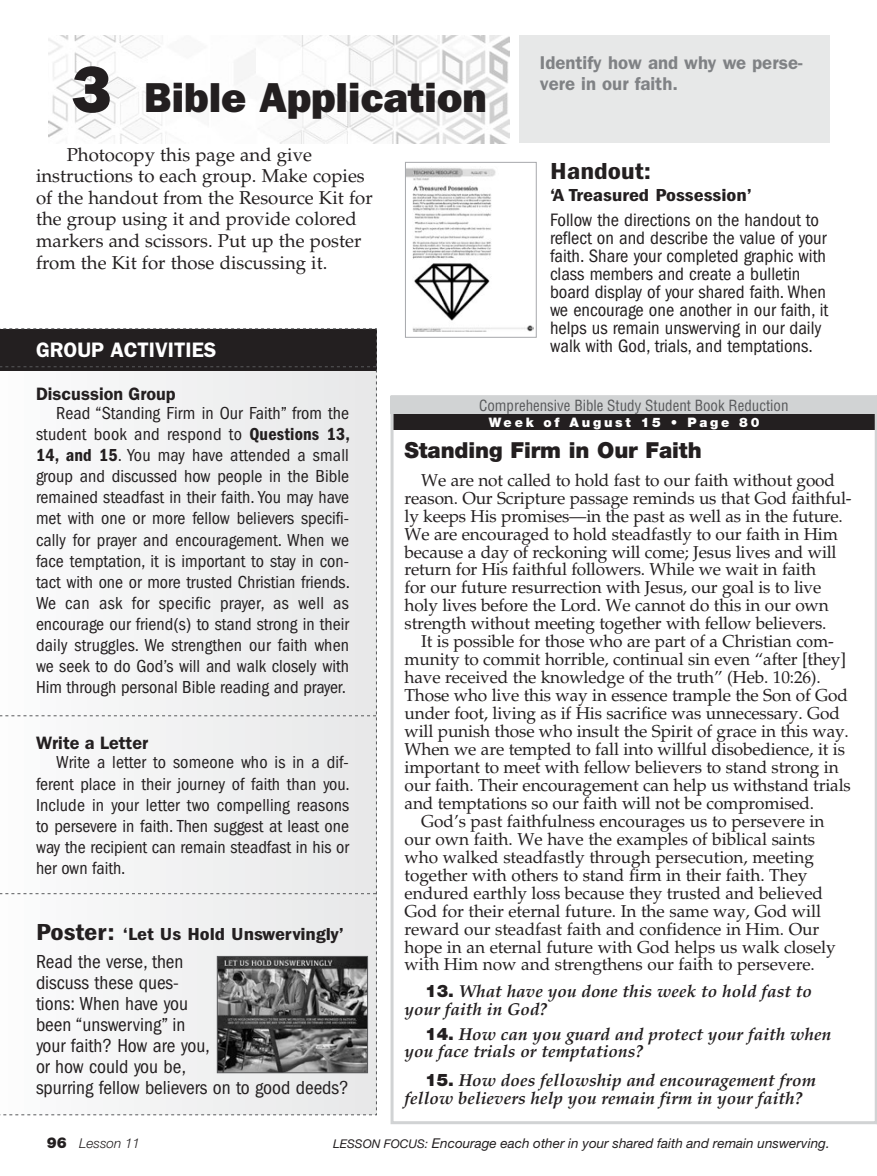
<style>
.page{position:relative;width:877px;height:1176px;background:#fff}
.page>*{position:absolute;margin:0;border:0;box-sizing:border-box;transform-origin:0 0}
.t1{font:42px "ITC Franklin Gothic Std Hvy";color:#231f20}
.t2{font:24px "ITC Franklin Gothic Std Dm Cd";color:#231f20;scale:1.2 1}
.t3{font:900 22.05px "Helvetica Neue LT Std";letter-spacing:-.005em;color:#231f20}
.t4{font:600 21px "ITC Franklin Gothic Std";color:#fff}
.t5{font:condensed 19.5px/21px "ITC Franklin Gothic Std";color:#231f20}
.t6{font:condensed 18.6px/18px "ITC Franklin Gothic Std";color:#231f20}
.t7{font:18.6px/21.6px "Palatino LT Std";color:#231f20}
.t8{font:600 18.6px/21px "ITC Franklin Gothic Std";color:#808285}
.t9{font:condensed 18px/21px "ITC Franklin Gothic Std";color:#231f20;text-align:justify}
.t10{font:18px "ITC Franklin Gothic Std Dm Cd";color:#231f20;scale:1.2 1}
.t11{font:600 18px "ITC Franklin Gothic Std";color:#231f20}
.t12{font:17.25px/18px "Palatino LT Std";letter-spacing:-.01em;color:#231f20}
.t13{font:italic 700 17.25px/18px "Palatino LT Std";color:#231f20}
.t14{font:condensed 15px "Helvetica LT Std";color:#58595b}
.t15{font:italic 13.5px "Helvetica Neue LT Std";color:#231f20}
.t16{font:italic 300 13.5px "Helvetica Neue LT Std";color:#231f20}
.t17{font:900 13.05px "Helvetica Neue LT Std";letter-spacing:.21em;color:#fff}
.s1{font-size:66px}
.s2{font-family:"ITC Franklin Gothic Std Dm Cd";font-stretch:normal}
.s3{font-family:"Helvetica Neue LT Std";font-weight:900;font-style:normal}
.s4{font-size:24px}
.s5{font-weight:900;font-style:normal;font-size:15px}
.s6{font-size:12px}
</style>
<div class="page">
<img style="left:49px;top:36px;width:461px;height:107px">
<div style="left:519px;top:36px;width:311px;height:107px;background:#e7e8e8"></div>
<div style="left:392px;top:414px;width:484px;height:16px;background:#231f20"></div>
<div style="left:391px;top:395px;width:486px;height:728px;border:3px solid #d1d3d4"></div>
<div style="left:391px;top:396px;width:486px;height:18px;background:#d1d3d4"></div>
<svg style="left:0;top:328px;width:377px;height:787px"></svg>
<img style="left:407px;top:167px;width:126px;height:164px">
<div style="left:405px;top:162px;width:131px;height:175px;border:1px solid #a7a9ac"></div>
<img style="left:219px;top:957px;width:147px;height:113px">
<div style="left:217px;top:955px;width:151px;height:117px;border:1px solid #58595b"></div>
<h1 class="t1" style="left:72px;top:73px;width:416px"><span class="s1">3</span> Bible Application</h1>
<p class="t8" style="left:540px;top:52px;width:264px">Identify how and why we perse&shy;vere in our faith.</p>
<p class="t7" style="left:36px;top:144px;width:338px;text-indent:31px">Photocopy this page and give instructions to each group. Make copies of the handout from the Resource Kit for the group using it and provide colored markers and scissors. Put up the poster from the Kit for those discussing it.</p>
<h2 class="t2" style="left:550px;top:157px;width:86px">Handout:</h2>
<p class="t10" style="left:550px;top:184px;width:170px">‘A Treasured Possession’</p>
<p class="t6" style="left:550px;top:211px;width:280px">Follow the directions on the handout to reflect on and describe the value of your faith. Share your completed graphic with class members and create a bulletin board display of your shared faith. When we encourage one another in our faith, it helps us remain unswerving in our daily</p>
<p class="t4" style="left:36px;top:337px;width:182px">GROUP ACTIVITIES</p>
<p class="t6" style="left:550px;top:337px;width:264px">walk with God, trials, and temptations.</p>
<p class="t11" style="left:36px;top:383px;width:141px">Discussion Group</p>
<p class="t9" style="left:36px;top:403px;width:316px;text-indent:20px">Read “Standing Firm in Our Faith” from the student book and respond to <span class="s2">Questions 13, 14, and 15</span>. You may have attended a small group and discussed how people in the Bible remained steadfast in their faith. You may have met with one or more fellow believers specifi&shy;cally for prayer and encouragement. When we face temptation, it is important to stay in con&shy;tact with one or more trusted Christian friends.<br>We can ask for specific prayer, as well as encourage our friend(s) to stand strong in their daily struggles. We strengthen our faith when we seek to do God’s will and walk closely with Him through personal Bible reading and prayer.</p>
<p class="t14" style="left:479px;top:396px;width:311px">Comprehensive Bible Study Student Book Reduction</p>
<p class="t17" style="left:497px;top:414px;width:253px">Week of March 3 • Page 80</p>
<p class="t3" style="left:405px;top:437px;width:299px">Standing Firm in Our Faith</p>
<p class="t12" style="left:405px;top:471px;width:449px;text-indent:17px">We are not called to hold fast to our faith without good reason. Our Scripture passage reminds us that God faithful&shy;ly keeps His promises—in the past as well as in the future.<br>We are encouraged to hold steadfastly to our faith in Him because a day of reckoning will come; Jesus lives and will return for His faithful followers. While we wait in faith<br>for our future resurrection with Jesus, our goal is to live holy lives before the Lord. We cannot do this in our own strength without meeting together with fellow believers.</p>
<p class="t12" style="left:421px;top:632px;width:414px">It is possible for those who are part of a Christian com-</p>
<p class="t12" style="left:405px;top:650px;width:443px">munity to commit horrible, continual sin even “after [they]</p>
<p class="t12" style="left:405px;top:668px;width:418px">have received the knowledge of the truth” (Heb. 10:26).</p>
<p class="t12" style="left:405px;top:686px;width:445px">Those who live this way in essence trample the Son of God</p>
<p class="t12" style="left:405px;top:704px;width:437px">under foot, living as if His sacrifice was unnecessary. God</p>
<p class="t12" style="left:405px;top:722px;width:446px">will punish those who insult the Spirit of grace in this way.</p>
<p class="t12" style="left:405px;top:740px;width:442px">When we are tempted to fall into willful disobedience, it is</p>
<p class="t12" style="left:405px;top:758px;width:436px">important to meet with fellow believers to stand strong in</p>
<p class="t12" style="left:405px;top:776px;width:448px">our faith. Their encouragement can help us withstand trials</p>
<p class="t12" style="left:405px;top:794px;width:411px">and temptations so our faith will not be compromised.</p>
<p class="t12" style="left:421px;top:812px;width:405px">God’s past faithfulness encourages us to persevere in</p>
<p class="t12" style="left:405px;top:830px;width:412px">our own faith. We have the examples of biblical saints</p>
<p class="t12" style="left:405px;top:847px;width:411px">who walked steadfastly through persecution, meeting</p>
<p class="t12" style="left:405px;top:865px;width:404px">together with others to stand firm in their faith. They</p>
<p class="t12" style="left:405px;top:883px;width:420px">endured earthly loss because they trusted and believed</p>
<p class="t12" style="left:405px;top:901px;width:418px">God for their eternal future. In the same way, God will</p>
<p class="t12" style="left:405px;top:919px;width:416px">reward our steadfast faith and confidence in Him. Our</p>
<p class="t12" style="left:405px;top:937px;width:433px">hope in an eternal future with God helps us walk closely</p>
<p class="t12" style="left:405px;top:955px;width:412px">with Him now and strengthens our faith to persevere.</p>
<p class="t13" style="left:405px;top:982px;width:409px;text-indent:21px"><span class="s3">13.</span> What have you done this week to hold fast to your faith in God?</p>
<p class="t13" style="left:405px;top:1024px;width:428px;text-indent:21px"><span class="s3">14.</span> How can you guard and protect your faith when you face trials or temptations?</p>
<p class="t13" style="left:405px;top:1071px;width:413px;text-indent:21px"><span class="s3">15.</span> How does fellowship and encouragement from fellow believers help you remain firm in your faith?</p>
<p class="t17" style="left:452px;top:414px;width:253px">Week of March 3 • Page 80</p>
<p class="t17" style="left:489px;top:414px;width:272px">Week of August 15 • Page 80</p>
<p class="t11" style="left:36px;top:732px;width:114px">Write a Letter</p>
<p class="t9" style="left:36px;top:752px;width:315px;text-indent:20px">Write a letter to someone who is in a dif&shy;ferent place in their journey of faith than you.<br>Include in your letter two compelling reasons to persevere in faith. Then suggest at least one way the recipient can remain steadfast in his or her own faith.</p>
<p class="t10" style="left:36px;top:923px;width:258px"><span class="s4">Poster:</span> ‘Let Us Hold Unswervingly’</p>
<p class="t5" style="left:36px;top:951px;width:314px">Read the verse, then<br>discuss these ques-<br>tions: When have you<br>been “unswerving” in<br>your faith? How are you,<br>or how could you be,<br>spurring fellow believers on to good deeds?</p>
<p class="t16" style="left:47px;top:1135px;width:95px"><span class="s5">96</span> Lesson 11</p>
<p class="t15" style="left:333px;top:1134px;width:498px"><span class="s6">LESSON FOCUS:</span> Encourage each other in your shared faith and remain unswerving.</p>
</div>
